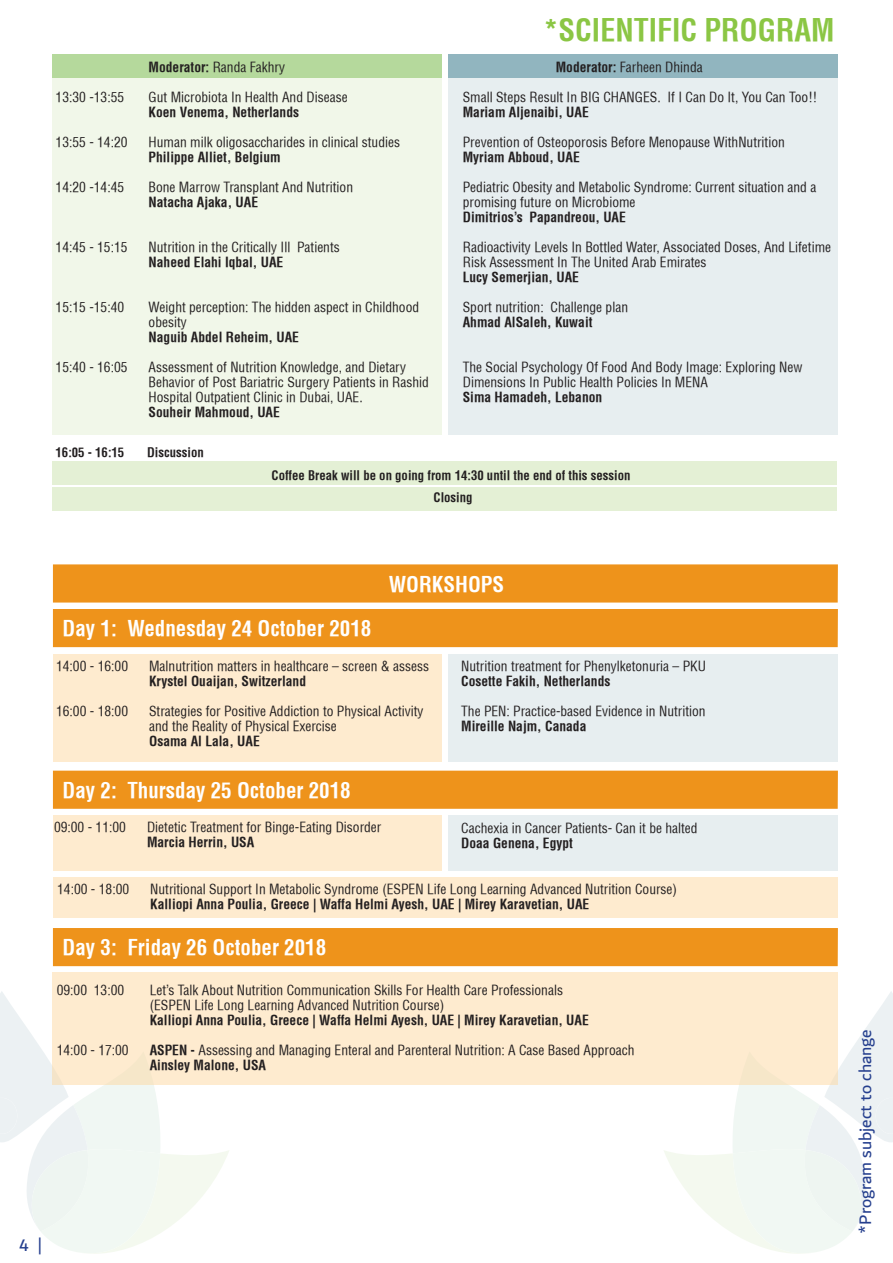
<style>
.page{position:relative;width:893px;height:1263px;background:#fff}
.page>*{position:absolute;margin:0;border:0;box-sizing:border-box;transform-origin:0 0}
.t1{font:700 condensed 30px "Helvetica";color:#8bc644}
.t2{font:700 condensed 21px "Helvetica";color:#fff}
.t3{font:18px "Dubai";color:#253f8e}
.t4{font:condensed 13.5px/15px "Helvetica";color:#231f20}
.t5{font:700 condensed 13.5px "Helvetica";color:#231f20}
.t6{font:700 condensed 12.75px/22.5px "Helvetica";color:#231f20;text-align:center}
.s1{font-weight:700}
</style>
<div class="page">
<svg style="left:0;top:991px;width:229px;height:263px"></svg>
<svg style="left:664px;top:991px;width:229px;height:263px"></svg>
<div style="left:52px;top:461px;width:785px;height:24px;background:#e4f0d5"></div>
<div style="left:52px;top:487px;width:785px;height:24px;background:#e4f0d5"></div>
<div style="left:52px;top:54px;width:390px;height:381px;background:#f1f7e9"></div>
<div style="left:448px;top:54px;width:389px;height:381px;background:#e7eef0"></div>
<div style="left:52px;top:54px;width:390px;height:24px;background:#b5d99c"></div>
<div style="left:448px;top:54px;width:389px;height:24px;background:#91b5bf"></div>
<div style="left:53px;top:654px;width:389px;height:107px;background:#feebcf"></div>
<div style="left:53px;top:815px;width:389px;height:56px;background:#feebcf"></div>
<div style="left:53px;top:878px;width:785px;height:40px;background:#feebcf"></div>
<div style="left:52px;top:972px;width:786px;height:113px;background:#feebcf"></div>
<div style="left:448px;top:654px;width:390px;height:107px;background:#e7eef0"></div>
<div style="left:448px;top:815px;width:390px;height:56px;background:#e7eef0"></div>
<div style="left:53px;top:609px;width:785px;height:38px;background:#ee931b"></div>
<div style="left:53px;top:564px;width:785px;height:38px;background:#ee931b"></div>
<div style="left:53px;top:771px;width:785px;height:38px;background:#ee931b"></div>
<div style="left:53px;top:928px;width:785px;height:38px;background:#ee931b"></div>
<p class="t4" style="left:149px;top:59px;width:138px"><span class="s1">Moderator:</span> Randa Fakhry</p>
<p class="t4" style="left:56px;top:89px;width:70px">13:30 -13:55</p>
<p class="t4" style="left:149px;top:89px;width:201px">Gut Microbiota In Health And Disease</p>
<p class="t5" style="left:149px;top:103px;width:152px">Koen Venema, Netherlands</p>
<p class="t4" style="left:56px;top:134px;width:73px">13:55 - 14:20</p>
<p class="t4" style="left:149px;top:134px;width:253px">Human milk oligosaccharides in clinical studies</p>
<p class="t5" style="left:149px;top:148px;width:134px">Philippe Alliet, Belgium</p>
<p class="t4" style="left:56px;top:179px;width:70px">14:20 -14:45</p>
<p class="t4" style="left:149px;top:179px;width:206px">Bone Marrow Transplant And Nutrition</p>
<p class="t5" style="left:149px;top:193px;width:111px">Natacha Ajaka, UAE</p>
<p class="t4" style="left:56px;top:239px;width:73px">14:45 - 15:15</p>
<p class="t4" style="left:149px;top:239px;width:193px">Nutrition in the Critically Ill Patients</p>
<p class="t5" style="left:149px;top:253px;width:136px">Naheed Elahi Iqbal, UAE</p>
<p class="t4" style="left:56px;top:299px;width:70px">15:15 -15:40</p>
<p class="t4" style="left:149px;top:299px;width:272px">Weight perception: The hidden aspect in Childhood obesity</p>
<p class="t5" style="left:149px;top:328px;width:152px">Naguib Abdel Reheim, UAE</p>
<p class="t4" style="left:56px;top:359px;width:73px">15:40 - 16:05</p>
<p class="t4" style="left:149px;top:359px;width:282px">Assessment of Nutrition Knowledge, and Dietary<br>Behavior of Post Bariatric Surgery Patients in Rashid<br>Hospital Outpatient Clinic in Dubai, UAE.</p>
<p class="t5" style="left:149px;top:403px;width:133px">Souheir Mahmoud, UAE</p>
<p class="t6" style="left:56px;top:441px;width:70px">16:05 - 16:15</p>
<p class="t6" style="left:147px;top:441px;width:58px">Discussion</p>
<h1 class="t1" style="left:544px;top:11px;width:292px">*SCIENTIFIC PROGRAM</h1>
<p class="t4" style="left:556px;top:60px;width:148px"><span class="s1">Moderator:</span> Farheen Dhinda</p>
<p class="t4" style="left:463px;top:90px;width:356px">Small Steps Result In BIG CHANGES. If I Can Do It, You Can Too!!</p>
<p class="t5" style="left:463px;top:104px;width:128px">Mariam Aljenaibi, UAE</p>
<p class="t4" style="left:463px;top:135px;width:324px">Prevention of Osteoporosis Before Menopause WithNutrition</p>
<p class="t5" style="left:463px;top:149px;width:119px">Myriam Abboud, UAE</p>
<p class="t4" style="left:463px;top:180px;width:355px">Pediatric Obesity and Metabolic Syndrome: Current situation and a promising future on Microbiome</p>
<p class="t5" style="left:463px;top:209px;width:165px">Dimitrios’s Papandreou, UAE</p>
<p class="t4" style="left:463px;top:240px;width:370px">Radioactivity Levels In Bottled Water, Associated Doses, And Lifetime<br>Risk Assessment In The United Arab Emirates</p>
<p class="t5" style="left:463px;top:269px;width:118px">Lucy Semerjian, UAE</p>
<p class="t4" style="left:463px;top:300px;width:167px">Sport nutrition: Challenge plan</p>
<p class="t5" style="left:463px;top:314px;width:131px">Ahmad AlSaleh, Kuwait</p>
<p class="t4" style="left:463px;top:360px;width:341px">The Social Psychology Of Food And Body Image: Exploring New<br>Dimensions In Public Health Policies In MENA</p>
<p class="t5" style="left:463px;top:389px;width:141px">Sima Hamadeh, Lebanon</p>
<p class="t6" style="left:272px;top:463px;width:360px">Coffee Break will be on going from 14:30 until the end of this session<br>Closing</p>
<h2 class="t2" style="left:63px;top:615px;width:310px">Day 1: Wednesday 24 October 2018</h2>
<h2 class="t2" style="left:389px;top:571px;width:117px">WORKSHOPS</h2>
<p class="t4" style="left:56px;top:659px;width:73px">14:00 - 16:00</p>
<p class="t4" style="left:149px;top:659px;width:282px">Malnutrition matters in healthcare – screen &amp; assess</p>
<p class="t5" style="left:149px;top:673px;width:159px">Krystel Ouaijan, Switzerland</p>
<p class="t4" style="left:56px;top:704px;width:73px">16:00 - 18:00</p>
<p class="t4" style="left:149px;top:704px;width:276px">Strategies for Positive Addiction to Physical Activity and the Reality of Physical Exercise</p>
<p class="t5" style="left:149px;top:733px;width:112px">Osama Al Lala, UAE</p>
<h2 class="t2" style="left:63px;top:777px;width:290px">Day 2: Thursday 25 October 2018</h2>
<p class="t4" style="left:461px;top:659px;width:246px">Nutrition treatment for Phenylketonuria – PKU</p>
<p class="t5" style="left:461px;top:673px;width:151px">Cosette Fakih, Netherlands</p>
<p class="t4" style="left:461px;top:704px;width:246px">The PEN: Practice-based Evidence in Nutrition</p>
<p class="t5" style="left:461px;top:718px;width:127px">Mireille Najm, Canada</p>
<p class="t4" style="left:54px;top:820px;width:73px">09:00 - 11:00</p>
<p class="t4" style="left:147px;top:820px;width:236px">Dietetic Treatment for Binge-Eating Disorder</p>
<p class="t5" style="left:147px;top:834px;width:109px">Marcia Herrin, USA</p>
<p class="t4" style="left:57px;top:882px;width:73px">14:00 - 18:00</p>
<p class="t4" style="left:150px;top:882px;width:528px">Nutritional Support In Metabolic Syndrome (ESPEN Life Long Learning Advanced Nutrition Course)</p>
<p class="t5" style="left:150px;top:896px;width:441px">Kalliopi Anna Poulia, Greece | Waffa Helmi Ayesh, UAE | Mirey Karavetian, UAE</p>
<p class="t4" style="left:461px;top:820px;width:238px">Cachexia in Cancer Patients- Can it be halted</p>
<p class="t5" style="left:461px;top:834px;width:113px">Doaa Genena, Egypt</p>
<h2 class="t2" style="left:63px;top:934px;width:265px">Day 3: Friday 26 October 2018</h2>
<p class="t4" style="left:57px;top:982px;width:69px">09:00 13:00</p>
<p class="t4" style="left:150px;top:982px;width:415px">Let’s Talk About Nutrition Communication Skills For Health Care Professionals (ESPEN Life Long Learning Advanced Nutrition Course)</p>
<p class="t5" style="left:150px;top:1011px;width:441px">Kalliopi Anna Poulia, Greece | Waffa Helmi Ayesh, UAE | Mirey Karavetian, UAE</p>
<p class="t4" style="left:57px;top:1042px;width:73px">14:00 - 17:00</p>
<p class="t4" style="left:150px;top:1042px;width:486px"><span class="s1">ASPEN -</span> Assessing and Managing Enteral and Parenteral Nutrition: A Case Based Approach<br><span class="s1">Ainsley Malone, USA</span></p>
<h3 class="t3" style="left:19px;top:1234px;width:25px">4 |</h3>
<h3 class="t3" style="left:854px;top:1233px;width:206px;rotate:-90deg">*Program subject to change</h3>
</div>
